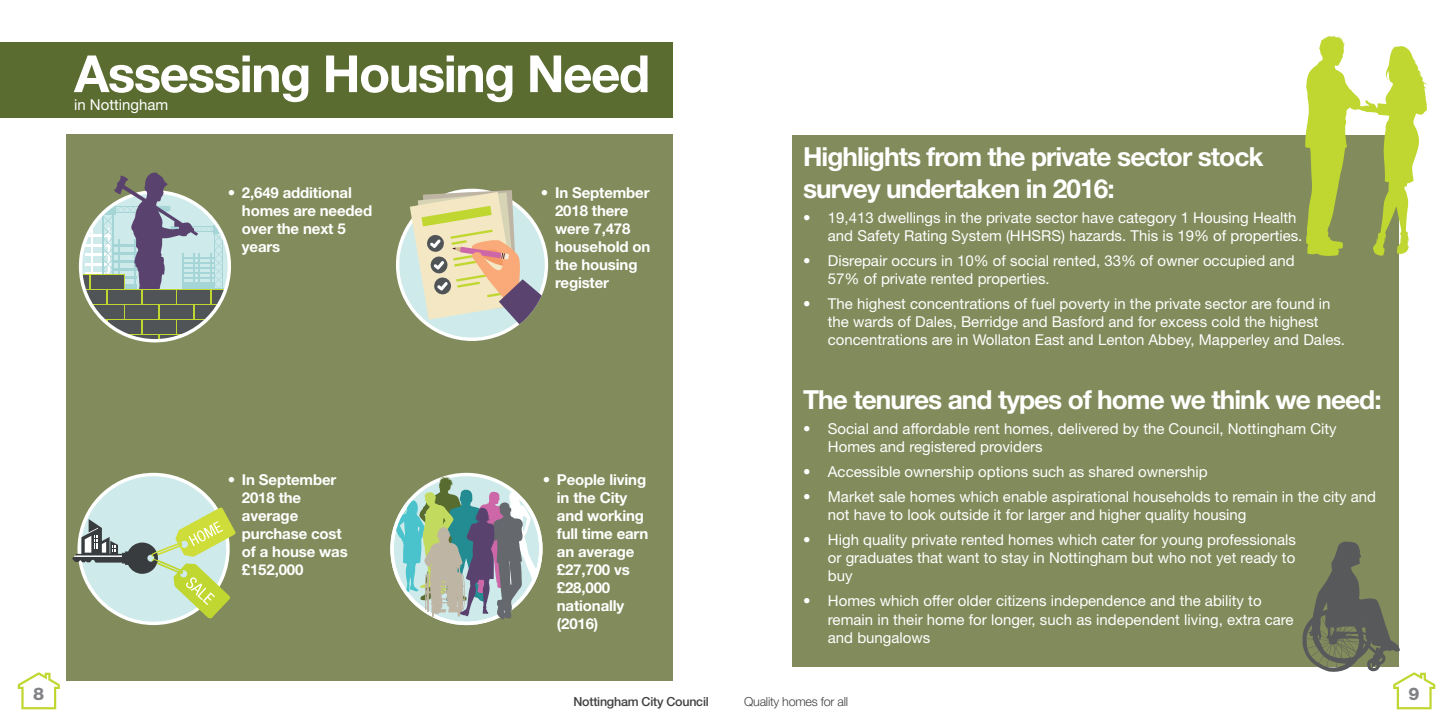
<style>
.page{position:relative;width:1453px;height:727px;background:#fff}
.page>*{position:absolute;margin:0;border:0;box-sizing:border-box;transform-origin:0 0}
.t1{font:700 51.25px "Helvetica Neue";letter-spacing:-.03em;color:#fff}
.t2{font:700 26.25px/31.5px "Helvetica Neue";letter-spacing:-.035em;color:#fff}
.t3{font:800 17.5px "Helvetica Neue";color:#808285}
.t4{font:15px/18px "Helvetica Neue";color:#fff}
.t5{font:700 15px/18px "Helvetica Neue";letter-spacing:-.01em;color:#fff}
.t6{font:500 12.5px "Helvetica Neue";letter-spacing:-.02em;color:#414042}
.t7{font:300 12.5px "Helvetica Neue";letter-spacing:-.02em;color:#414042}
</style>
<div class="page">
<svg style="left:18px;top:672px;width:42px;height:37px"></svg>
<div style="left:792px;top:135px;width:606px;height:531px;background:#828b5b"></div>
<svg style="left:1300px;top:541px;width:135px;height:168px"></svg>
<svg style="left:1305px;top:35px;width:123px;height:221px"></svg>
<div style="left:66px;top:135px;width:606px;height:545px;background:#828b5b"></div>
<div style="left:0;top:43px;width:672px;height:75px;background:#5a6c2f"></div>
<svg style="left:72px;top:472px;width:164px;height:153px"></svg>
<svg style="left:390px;top:472px;width:152px;height:153px"></svg>
<svg style="left:79px;top:172px;width:152px;height:170px"></svg>
<svg style="left:396px;top:189px;width:152px;height:152px"></svg>
<h1 class="t1" style="left:74px;top:42px;width:577px">Assessing Housing Need</h1>
<p class="t4" style="left:74px;top:95px;width:96px">in Nottingham</p>
<p class="t5" style="left:242px;top:183px;width:132px;text-indent:-14px">• 2,649 additional homes are needed over the next 5 years</p>
<p class="t5" style="left:555px;top:183px;width:97px;text-indent:-14px">• In September<br>2018 there were 7,478 household on the housing register</p>
<p class="t5" style="left:242px;top:469px;width:107px;text-indent:-14px">• In September<br>2018 the average purchase cost of a house was £152,000</p>
<p class="t5" style="left:557px;top:469px;width:93px;text-indent:-14px">• People living in the City and working full time earn an average £27,700 vs £28,000 nationally (2016)</p>
<h2 class="t2" style="left:803px;top:140px;width:462px">Highlights from the private sector stock survey undertaken in 2016:</h2>
<p class="t4" style="left:828px;top:208px;width:476px;text-indent:-25px">• 19,413 dwellings in the private sector have category 1 Housing Health and Safety Rating System (HHSRS) hazards. This is 19% of properties.</p>
<p class="t4" style="left:828px;top:251px;width:468px;text-indent:-25px">• Disrepair occurs in 10% of social rented, 33% of owner occupied and<br>57% of private rented properties.</p>
<p class="t4" style="left:828px;top:294px;width:519px;text-indent:-25px">• The highest concentrations of fuel poverty in the private sector are found in the wards of Dales, Berridge and Basford and for excess cold the highest concentrations are in Wollaton East and Lenton Abbey, Mapperley and Dales.</p>
<h2 class="t2" style="left:803px;top:383px;width:580px">The tenures and types of home we think we need:</h2>
<p class="t4" style="left:828px;top:419px;width:510px;text-indent:-25px">• Social and affordable rent homes, delivered by the Council, Nottingham City<br>Homes and registered providers</p>
<p class="t4" style="left:803px;top:462px;width:406px">• Accessible ownership options such as shared ownership</p>
<p class="t4" style="left:828px;top:487px;width:550px;text-indent:-25px">• Market sale homes which enable aspirational households to remain in the city and not have to look outside it for larger and higher quality housing</p>
<p class="t4" style="left:828px;top:530px;width:470px;text-align:justify;text-indent:-25px">• High quality private rented homes which cater for young professionals or graduates that want to stay in Nottingham but who not yet ready to buy</p>
<p class="t4" style="left:828px;top:591px;width:467px;text-indent:-25px">• Homes which offer older citizens independence and the ability to remain in their home for longer, such as independent living, extra care and bungalows</p>
<p class="t3" style="left:33px;top:683px;width:13px">8</p>
<p class="t3" style="left:1408px;top:683px;width:13px">9</p>
<p class="t6" style="left:573px;top:694px;width:137px">Nottingham City Council</p>
<p class="t7" style="left:744px;top:694px;width:105px">Quality homes for all</p>
</div>
